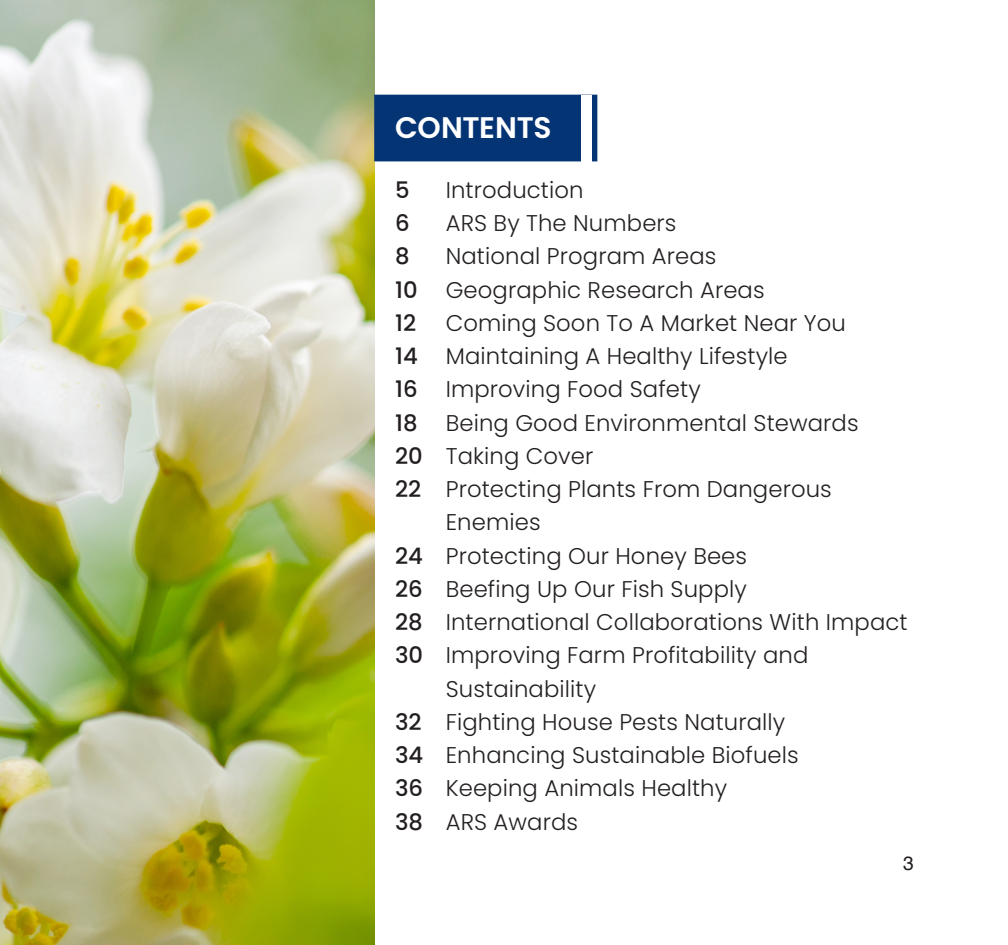
<style>
.page{position:relative;width:1008px;height:945px;background:#fff}
.page>*{position:absolute;margin:0;border:0;box-sizing:border-box;transform-origin:0 0}
.TOC_Heading{font:600 29.75px "Poppins";letter-spacing:-.015em;color:#fff}
.Toc_1{font:300 22.75px "Poppins";letter-spacing:.005em;color:#231f20}
.Toc_1-2{font:500 22.75px "Poppins";color:#231f20}
.t1{font:19.25px "Helvetica";color:#231f20}
.s1{font-weight:500}
</style>
<div class="page">
<img style="left:0;top:0;width:374px;height:945px">
<div style="left:374px;top:95px;width:223px;height:66px;background:#053474"></div>
<div style="left:582px;top:95px;width:10px;height:66px;background:#fff"></div>
<p class="TOC_Heading" style="left:395px;top:111px;width:158px">CONTENTS</p>
<p class="Toc_1-2" style="left:395px;top:177px;width:16px">5</p>
<p class="Toc_1" style="left:446px;top:177px;width:139px">Introduction</p>
<p class="Toc_1-2" style="left:395px;top:210px;width:16px">6</p>
<p class="Toc_1" style="left:446px;top:210px;width:232px">ARS By The Numbers</p>
<p class="Toc_1-2" style="left:395px;top:243px;width:16px">8</p>
<p class="Toc_1" style="left:446px;top:243px;width:272px">National Program Areas</p>
<p class="Toc_1" style="left:395px;top:276px;width:371px"><span class="s1">10</span> Geographic Research Areas</p>
<p class="Toc_1-2" style="left:395px;top:310px;width:23px">12</p>
<p class="Toc_1" style="left:446px;top:310px;width:402px">Coming Soon To A Market Near You</p>
<p class="Toc_1" style="left:395px;top:343px;width:394px"><span class="s1">14</span> Maintaining A Healthy Lifestyle</p>
<p class="Toc_1" style="left:395px;top:376px;width:307px"><span class="s1">16</span> Improving Food Safety</p>
<p class="Toc_1" style="left:395px;top:409px;width:465px"><span class="s1">18</span> Being Good Environmental Stewards</p>
<p class="Toc_1" style="left:395px;top:443px;width:200px"><span class="s1">20</span> Taking Cover</p>
<p class="Toc_1" style="left:395px;top:476px;width:438px"><span class="s1">22</span> Protecting Plants From Dangerous</p>
<p class="Toc_1" style="left:446px;top:509px;width:96px">Enemies</p>
<p class="Toc_1" style="left:395px;top:542px;width:354px"><span class="s1">24</span> Protecting Our Honey Bees</p>
<p class="Toc_1" style="left:395px;top:576px;width:353px"><span class="s1">26</span> Beefing Up Our Fish Supply</p>
<p class="Toc_1" style="left:395px;top:609px;width:514px"><span class="s1">28</span> International Collaborations With Impact</p>
<p class="Toc_1" style="left:395px;top:642px;width:415px"><span class="s1">30</span> Improving Farm Profitability and</p>
<p class="Toc_1" style="left:446px;top:675px;width:152px">Sustainability</p>
<p class="Toc_1" style="left:395px;top:709px;width:392px"><span class="s1">32</span> Fighting House Pests Naturally</p>
<p class="Toc_1" style="left:395px;top:742px;width:405px"><span class="s1">34</span> Enhancing Sustainable Biofuels</p>
<p class="Toc_1" style="left:395px;top:775px;width:334px"><span class="s1">36</span> Keeping Animals Healthy</p>
<p class="Toc_1" style="left:395px;top:808px;width:185px"><span class="s1">38</span> ARS Awards</p>
<p class="t1" style="left:903px;top:848px;width:12px">3</p>
</div>
